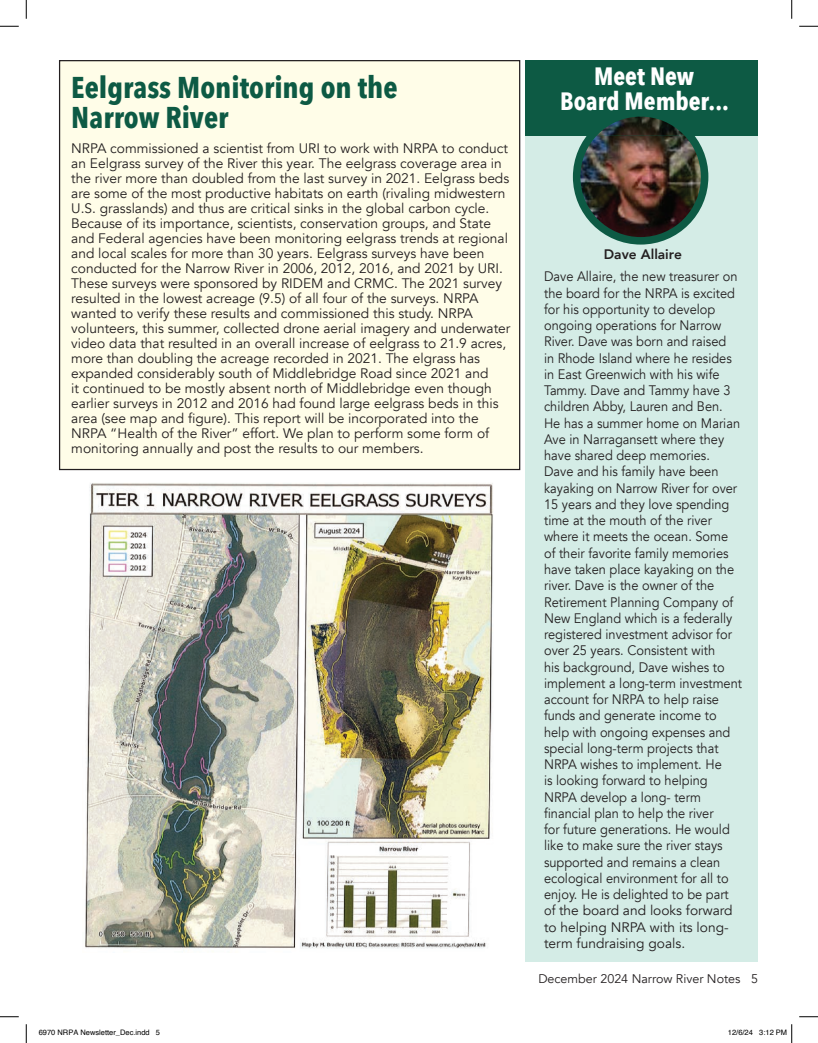
<style>
.page{position:relative;width:818px;height:1043px;background:#fff}
.page>*{position:absolute;margin:0;border:0;box-sizing:border-box;transform-origin:0 0}
.t1{font:700 30px/30px "Avenir Next Condensed";color:#0d5a44}
.t2{font:700 25px/25px "Avenir Next Condensed";color:#fff;text-align:center}
.t3{font:13.75px/15px "Avenir";color:#231f20}
.t4{font:13.75px/16.2px "Avenir";color:#231f20;scale:.93 1}
.t5{font:800 13.75px "Avenir";color:#231f20}
.t6{font:12.5px "Avenir";color:#231f20}
.t7{font:7.5px "Helvetica";color:#000}
</style>
<div class="page">
<div style="left:60px;top:61px;width:459px;height:408px;background:#fffde8"></div>
<img style="left:85px;top:483px;width:408px;height:466px">
<div style="left:525px;top:134px;width:233px;height:827px;background:#d4ece6"></div>
<div style="left:525px;top:60px;width:233px;height:76px;background:#0d5a44"></div>
<img style="left:576px;top:136px;width:128px;height:105px">
<img style="left:597px;top:118px;width:88px;height:18px">
<div style="left:573px;top:109px;width:135px;height:135px;border:8px solid #0d5a44;border-radius:50%"></div>
<svg style="left:0;top:25px;width:19px;height:2px"></svg>
<svg style="left:799px;top:25px;width:19px;height:2px"></svg>
<svg style="left:0;top:1016px;width:19px;height:1px"></svg>
<svg style="left:799px;top:1016px;width:19px;height:1px"></svg>
<svg style="left:25px;top:0;width:2px;height:19px"></svg>
<svg style="left:25px;top:1024px;width:2px;height:18px"></svg>
<svg style="left:791px;top:0;width:1px;height:19px"></svg>
<svg style="left:791px;top:1024px;width:1px;height:18px"></svg>
<h1 class="t1" style="left:71px;top:72px;width:328px">Eelgrass Monitoring on the<br>Narrow River</h1>
<p class="t3" style="left:71px;top:141px;width:440px">NRPA commissioned a scientist from URI to work with NRPA to conduct an Eelgrass survey of the River this year. The eelgrass coverage area in the river more than doubled from the last survey in 2021. Eelgrass beds are some of the most productive habitats on earth (rivaling midwestern U.S. grasslands) and thus are critical sinks in the global carbon cycle.<br>Because of its importance, scientists, conservation groups, and State and Federal agencies have been monitoring eelgrass trends at regional and local scales for more than 30 years. Eelgrass surveys have been conducted for the Narrow River in 2006, 2012, 2016, and 2021 by URI.<br>These surveys were sponsored by RIDEM and CRMC. The 2021 survey resulted in the lowest acreage (9.5) of all four of the surveys. NRPA wanted to verify these results and commissioned this study. NRPA volunteers, this summer, collected drone aerial imagery and underwater video data that resulted in an overall increase of eelgrass to 21.9 acres, more than doubling the acreage recorded in 2021. The elgrass has expanded considerably south of Middlebridge Road since 2021 and<br>it continued to be mostly absent north of Middlebridge even though earlier surveys in 2012 and 2016 had found large eelgrass beds in this area (see map and figure). This report will be incorporated into the NRPA “Health of the River” effort. We plan to perform some form of monitoring annually and post the results to our members.</p>
<h2 class="t2" style="left:560px;top:64px;width:170px">Meet New<br>Board Member...</h2>
<p class="t5" style="left:604px;top:243px;width:79px">Dave Allaire</p>
<p class="t4" style="left:544px;top:269px;width:214px">Dave Allaire, the new treasurer on the board for the NRPA is excited for his opportunity to develop ongoing operations for Narrow<br>River. Dave was born and raised<br>in Rhode Island where he resides in East Greenwich with his wife<br>Tammy. Dave and Tammy have 3 children Abby, Lauren and Ben.<br>He has a summer home on Marian<br>Ave in Narragansett where they have shared deep memories.<br>Dave and his family have been kayaking on Narrow River for over<br>15 years and they love spending time at the mouth of the river where it meets the ocean. Some of their favorite family memories have taken place kayaking on the river. Dave is the owner of the<br>Retirement Planning Company of<br>New England which is a federally registered investment advisor for over 25 years. Consistent with<br>his background, Dave wishes to implement a long-term investment account for NRPA to help raise funds and generate income to help with ongoing expenses and special long-term projects that<br>NRPA wishes to implement. He<br>is looking forward to helping<br>NRPA develop a long- term financial plan to help the river<br>for future generations. He would like to make sure the river stays supported and remains a clean ecological environment for all to enjoy. He is delighted to be part of the board and looks forward to helping NRPA with its long&shy;term fundraising goals.</p>
<p class="t6" style="left:538px;top:970px;width:221px">December 2024 Narrow River Notes 5</p>
<p class="t7" style="left:39px;top:1027px;width:123px">6970 NRPA Newsletter_Dec.indd 5</p>
<p class="t7" style="left:728px;top:1027px;width:61px">12/6/24 3:12 PM</p>
</div>
